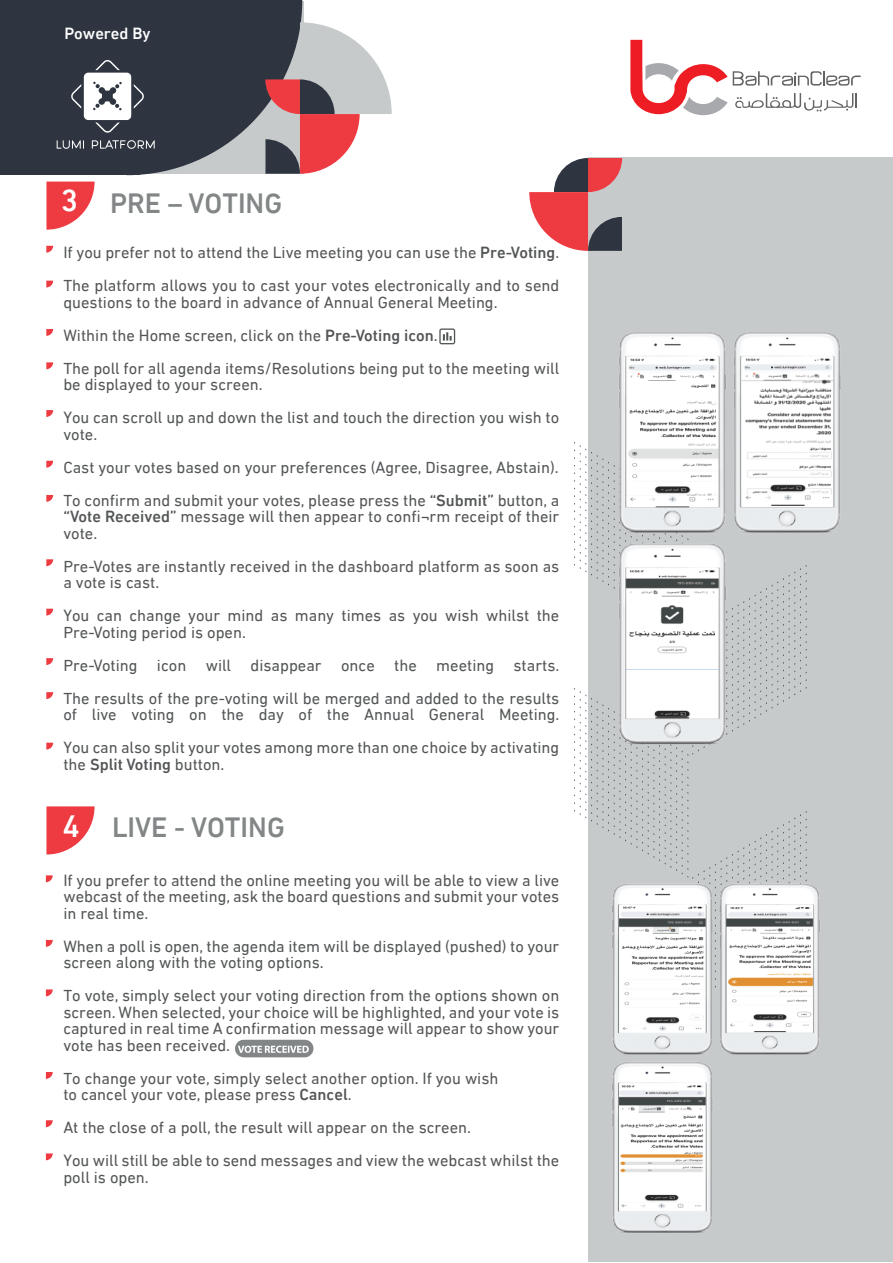
<style>
.page{position:relative;width:893px;height:1263px;background:#fff}
.page>*{position:absolute;margin:0;border:0;box-sizing:border-box;transform-origin:0 0}
.t1{font:500 28.5px "DIN Next LTW23";color:#828687}
.t2{font:16.5px/16.5px "DIN Next LTW23";color:#535557}
.t3{font:500 16.5px "DIN Next LTW23";color:#535557}
.t4{font:500 16.5px "DIN Next LTW23";color:#fff}
.s1{font-size:31.5px;color:#fff}
.s2{font-weight:500}
.s3{font-weight:400}
</style>
<div class="page">
<div style="left:588px;top:157px;width:305px;height:1105px;background:#c6cacb"></div>
<div style="left:0;top:0;width:139px;height:175px;background:#2e3540"></div>
<svg style="left:630px;top:40px;width:231px;height:75px"></svg>
<svg style="left:574px;top:442px;width:233px;height:432px"></svg>
<svg style="left:46px;top:806px;width:49px;height:48px"></svg>
<svg style="left:46px;top:182px;width:49px;height:48px"></svg>
<svg style="left:46px;top:875px;width:7px;height:7px"></svg>
<svg style="left:46px;top:940px;width:7px;height:7px"></svg>
<svg style="left:46px;top:989px;width:7px;height:7px"></svg>
<svg style="left:46px;top:1072px;width:7px;height:7px"></svg>
<svg style="left:46px;top:1120px;width:7px;height:7px"></svg>
<svg style="left:46px;top:1153px;width:7px;height:7px"></svg>
<svg style="left:46px;top:246px;width:7px;height:7px"></svg>
<svg style="left:46px;top:281px;width:7px;height:6px"></svg>
<svg style="left:46px;top:329px;width:7px;height:7px"></svg>
<svg style="left:46px;top:362px;width:7px;height:7px"></svg>
<svg style="left:46px;top:410px;width:7px;height:7px"></svg>
<svg style="left:46px;top:461px;width:7px;height:7px"></svg>
<svg style="left:46px;top:495px;width:7px;height:7px"></svg>
<svg style="left:46px;top:559px;width:7px;height:7px"></svg>
<svg style="left:46px;top:609px;width:7px;height:6px"></svg>
<svg style="left:46px;top:658px;width:7px;height:7px"></svg>
<svg style="left:46px;top:692px;width:7px;height:7px"></svg>
<svg style="left:46px;top:743px;width:7px;height:6px"></svg>
<svg style="left:235px;top:1040px;width:79px;height:17px"></svg>
<img style="left:610px;top:332px;width:231px;height:417px">
<img style="left:612px;top:874px;width:208px;height:359px">
<svg style="left:439px;top:328px;width:16px;height:16px"></svg>
<svg style="left:529px;top:158px;width:93px;height:93px"></svg>
<svg style="left:57px;top:0;width:335px;height:175px"></svg>
<p class="t4" style="left:65px;top:24px;width:87px">Powered By</p>
<h1 class="t1" style="left:61px;top:187px;width:223px"><span class="s1">3</span> PRE – VOTING</h1>
<p class="t2" style="left:63px;top:236px;width:497px;line-height:33px">If you prefer not to attend the Live meeting you can use the <span class="s2">Pre-Voting</span>.<br>The platform allows you to cast your votes electronically and to send</p>
<p class="t2" style="left:63px;top:285px;width:497px;line-height:33px">questions to the board in advance of Annual General Meeting.<br>Within the Home screen, click on the <span class="s2">Pre-Voting icon</span>.<br>The poll for all agenda items/Resolutions being put to the meeting will</p>
<p class="t2" style="left:63px;top:368px;width:497px;line-height:33px">be displayed to your screen.<br>You can scroll up and down the list and touch the direction you wish to</p>
<p class="t2" style="left:63px;top:417px;width:497px;line-height:33px">vote.<br>Cast your votes based on your preferences (Agree, Disagree, Abstain).<br>To confirm and submit your votes, please press the <span class="s2">“Submit”</span> button, a</p>
<p class="t2" style="left:63px;top:508px;width:497px"><span class="s2">“Vote Received”</span> message will then appear to confi¬rm receipt of their vote.</p>
<p class="t2" style="left:63px;top:558px;width:497px">Pre-Votes are instantly received in the dashboard platform as soon as a vote is cast.</p>
<p class="t2" style="left:63px;top:607px;width:497px">You can change your mind as many times as you wish whilst the<br>Pre-Voting period is open.</p>
<p class="t2" style="left:63px;top:648px;width:497px;line-height:33px">Pre-Voting icon will disappear once the meeting starts.<br>The results of the pre-voting will be merged and added to the results</p>
<p class="t2" style="left:63px;top:698px;width:497px;line-height:33px">of live voting on the day of the Annual General Meeting.<br>You can also split your votes among more than one choice by activating</p>
<p class="t3" style="left:63px;top:754px;width:163px"><span class="s3">the</span> Split Voting <span class="s3">button.</span></p>
<h1 class="t1" style="left:63px;top:810px;width:224px"><span class="s1">4</span> LIVE - VOTING</h1>
<p class="t2" style="left:63px;top:872px;width:497px;text-align:justify">If you prefer to attend the online meeting you will be able to view a live webcast of the meeting, ask the board questions and submit your votes in real time.</p>
<p class="t2" style="left:63px;top:938px;width:497px">When a poll is open, the agenda item will be displayed (pushed) to your screen along with the voting options.</p>
<p class="t2" style="left:63px;top:987px;width:497px;text-align:justify">To vote, simply select your voting direction from the options shown on screen. When selected, your choice will be highlighted, and your vote is captured in real time A confirmation message will appear to show your vote has been received.</p>
<p class="t2" style="left:63px;top:1070px;width:437px">To change your vote, simply select another option. If you wish to cancel your vote, please press <span class="s2">Cancel</span>.</p>
<p class="t2" style="left:63px;top:1111px;width:497px;line-height:33px">At the close of a poll, the result will appear on the screen.<br>You will still be able to send messages and view the webcast whilst the</p>
<p class="t2" style="left:63px;top:1169px;width:87px">poll is open.</p>
</div>
